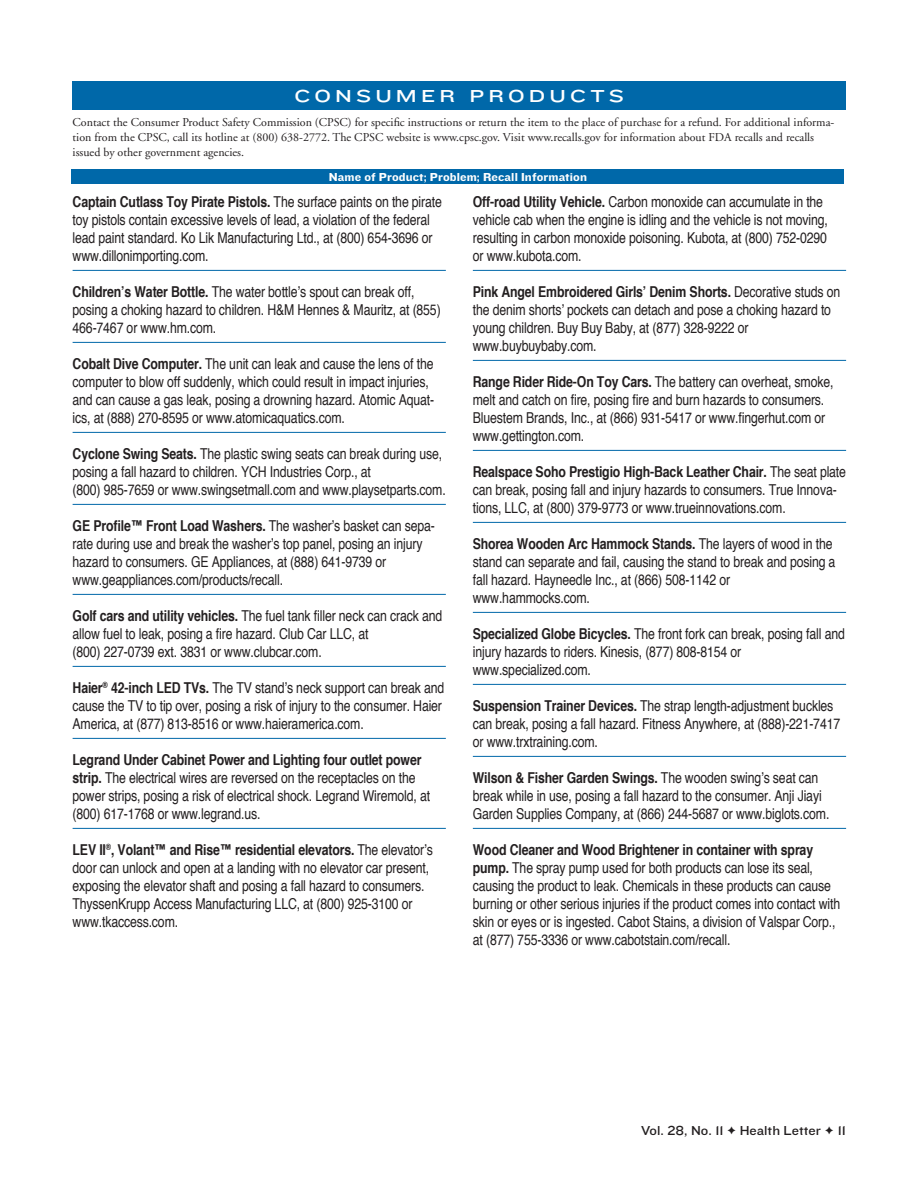
<style>
.page{position:relative;width:918px;height:1188px;background:#fff}
.page>*{position:absolute;margin:0;border:0;box-sizing:border-box;transform-origin:0 0}
.t1{font:18px "Knockout HTF33 Junior Heviwt";letter-spacing:.2em;color:#fff;scale:1.15 1}
.Recall-body{font:condensed 15px/18px "Helvetica";letter-spacing:-.01em;color:#231f20}
.t2{font:13.5px "Knockout HTF32 Junior Cruiserwt";color:#231f20}
.t3{font:12px/15px "Adobe Garamond";color:#231f20}
.t4{font:12px "Knockout HTF52 Cruiserweight";letter-spacing:.01em;color:#fff}
.s1{font-weight:700}
</style>
<div class="page">
<div style="left:72px;top:81px;width:774px;height:28px;background:#0068a9"></div>
<div style="left:72px;top:169px;width:772px;height:14px;background:#0068a9"></div>
<hr style="left:73px;top:270px;width:373px;height:1px;background:#0068a9">
<hr style="left:73px;top:342px;width:373px;height:1px;background:#0068a9">
<hr style="left:73px;top:432px;width:373px;height:1px;background:#0068a9">
<hr style="left:73px;top:504px;width:373px;height:1px;background:#0068a9">
<hr style="left:73px;top:594px;width:373px;height:1px;background:#0068a9">
<hr style="left:73px;top:666px;width:373px;height:1px;background:#0068a9">
<hr style="left:73px;top:738px;width:373px;height:1px;background:#0068a9">
<hr style="left:73px;top:828px;width:373px;height:1px;background:#0068a9">
<hr style="left:473px;top:270px;width:373px;height:1px;background:#0068a9">
<hr style="left:473px;top:360px;width:373px;height:1px;background:#0068a9">
<hr style="left:473px;top:450px;width:373px;height:1px;background:#0068a9">
<hr style="left:473px;top:522px;width:373px;height:1px;background:#0068a9">
<hr style="left:473px;top:612px;width:373px;height:1px;background:#0068a9">
<hr style="left:473px;top:684px;width:373px;height:1px;background:#0068a9">
<hr style="left:473px;top:756px;width:373px;height:1px;background:#0068a9">
<hr style="left:473px;top:828px;width:373px;height:1px;background:#0068a9">
<p class="t1" style="left:294px;top:86px;width:288px">CONSUMER PRODUCTS</p>
<p class="t3" style="left:73px;top:115px;width:763px">Contact the Consumer Product Safety Commission (CPSC) for specific instructions or return the item to the place of purchase for a refund. For additional informa&shy;tion from the CPSC, call its hotline at (800) 638-2772. The CPSC website is www.cpsc.gov. Visit www.recalls.gov for information about FDA recalls and recalls issued by other government agencies.</p>
<p class="t4" style="left:329px;top:170px;width:260px">Name of Product; Problem; Recall Information</p>
<p class="Recall-body" style="left:73px;top:192px;width:371px"><span class="s1">Captain Cutlass Toy Pirate Pistols.</span> The surface paints on the pirate toy pistols contain excessive levels of lead, a violation of the federal lead paint standard. Ko Lik Manufacturing Ltd., at (800) 654-3696 or www.dillonimporting.com.</p>
<p class="Recall-body" style="left:73px;top:282px;width:370px"><span class="s1">Children’s Water Bottle.</span> The water bottle’s spout can break off, posing a choking hazard to children. H&amp;M Hennes &amp; Mauritz, at (855)<br>466-7467 or www.hm.com.</p>
<p class="Recall-body" style="left:73px;top:354px;width:363px"><span class="s1">Cobalt Dive Computer.</span> The unit can leak and cause the lens of the computer to blow off suddenly, which could result in impact injuries, and can cause a gas leak, posing a drowning hazard. Atomic Aquat&shy;ics, at (888) 270-8595 or www.atomicaquatics.com.</p>
<p class="Recall-body" style="left:73px;top:444px;width:375px"><span class="s1">Cyclone Swing Seats.</span> The plastic swing seats can break during use, posing a fall hazard to children. YCH Industries Corp., at<br>(800) 985-7659 or www.swingsetmall.com and www.playsetparts.com.</p>
<p class="Recall-body" style="left:73px;top:516px;width:364px"><span class="s1">GE Profile™ Front Load Washers.</span> The washer’s basket can sepa&shy;rate during use and break the washer’s top panel, posing an injury hazard to consumers. GE Appliances, at (888) 641-9739 or www.geappliances.com/products/recall.</p>
<p class="Recall-body" style="left:73px;top:606px;width:371px"><span class="s1">Golf cars and utility vehicles.</span> The fuel tank filler neck can crack and allow fuel to leak, posing a fire hazard. Club Car LLC, at<br>(800) 227-0739 ext. 3831 or www.clubcar.com.</p>
<p class="Recall-body" style="left:73px;top:678px;width:373px"><span class="s1">Haier</span><sup>®</sup> <span class="s1">42-inch LED TVs.</span> The TV stand’s neck support can break and cause the TV to tip over, posing a risk of injury to the consumer. Haier<br>America, at (877) 813-8516 or www.haieramerica.com.</p>
<p class="Recall-body" style="left:73px;top:750px;width:359px"><span class="s1">Legrand Under Cabinet Power and Lighting four outlet power strip.</span> The electrical wires are reversed on the receptacles on the power strips, posing a risk of electrical shock. Legrand Wiremold, at (800) 617-1768 or www.legrand.us.</p>
<p class="Recall-body" style="left:73px;top:840px;width:362px"><span class="s1">LEV II</span><sup>®</sup><span class="s1">, Volant™ and Rise™ residential elevators.</span> The elevator’s door can unlock and open at a landing with no elevator car present, exposing the elevator shaft and posing a fall hazard to consumers.<br>ThyssenKrupp Access Manufacturing LLC, at (800) 925-3100 or www.tkaccess.com.</p>
<p class="Recall-body" style="left:473px;top:192px;width:357px"><span class="s1">Off-road Utility Vehicle.</span> Carbon monoxide can accumulate in the vehicle cab when the engine is idling and the vehicle is not moving, resulting in carbon monoxide poisoning. Kubota, at (800) 752-0290 or www.kubota.com.</p>
<p class="Recall-body" style="left:473px;top:282px;width:369px"><span class="s1">Pink Angel Embroidered Girls’ Denim Shorts.</span> Decorative studs on the denim shorts’ pockets can detach and pose a choking hazard to young children. Buy Buy Baby, at (877) 328-9222 or www.buybuybaby.com.</p>
<p class="Recall-body" style="left:473px;top:372px;width:362px"><span class="s1">Range Rider Ride-On Toy Cars.</span> The battery can overheat, smoke, melt and catch on fire, posing fire and burn hazards to consumers.<br>Bluestem Brands, Inc., at (866) 931-5417 or www.fingerhut.com or www.gettington.com.</p>
<p class="Recall-body" style="left:473px;top:462px;width:375px"><span class="s1">Realspace Soho Prestigio High-Back Leather Chair.</span> The seat plate can break, posing fall and injury hazards to consumers. True Innova&shy;tions, LLC, at (800) 379-9773 or www.trueinnovations.com.</p>
<p class="Recall-body" style="left:473px;top:534px;width:364px"><span class="s1">Shorea Wooden Arc Hammock Stands.</span> The layers of wood in the stand can separate and fail, causing the stand to break and posing a fall hazard. Hayneedle Inc., at (866) 508-1142 or www.hammocks.com.</p>
<p class="Recall-body" style="left:473px;top:624px;width:374px"><span class="s1">Specialized Globe Bicycles.</span> The front fork can break, posing fall and injury hazards to riders. Kinesis, (877) 808-8154 or www.specialized.com.</p>
<p class="Recall-body" style="left:473px;top:696px;width:369px"><span class="s1">Suspension Trainer Devices.</span> The strap length-adjustment buckles can break, posing a fall hazard. Fitness Anywhere, at (888)-221-7417 or www.trxtraining.com.</p>
<p class="Recall-body" style="left:473px;top:768px;width:358px"><span class="s1">Wilson &amp; Fisher Garden Swings.</span> The wooden swing’s seat can break while in use, posing a fall hazard to the consumer. Anji Jiayi<br>Garden Supplies Company, at (866) 244-5687 or www.biglots.com.</p>
<p class="Recall-body" style="left:473px;top:840px;width:369px"><span class="s1">Wood Cleaner and Wood Brightener in container with spray pump.</span> The spray pump used for both products can lose its seal, causing the product to leak. Chemicals in these products can cause burning or other serious injuries if the product comes into contact with skin or eyes or is ingested. Cabot Stains, a division of Valspar Corp., at (877) 755-3336 or www.cabotstain.com/recall.</p>
<p class="t2" style="left:641px;top:1123px;width:206px">Vol. 28, No. 11 ✦ Health Letter ✦ 11</p>
</div>
